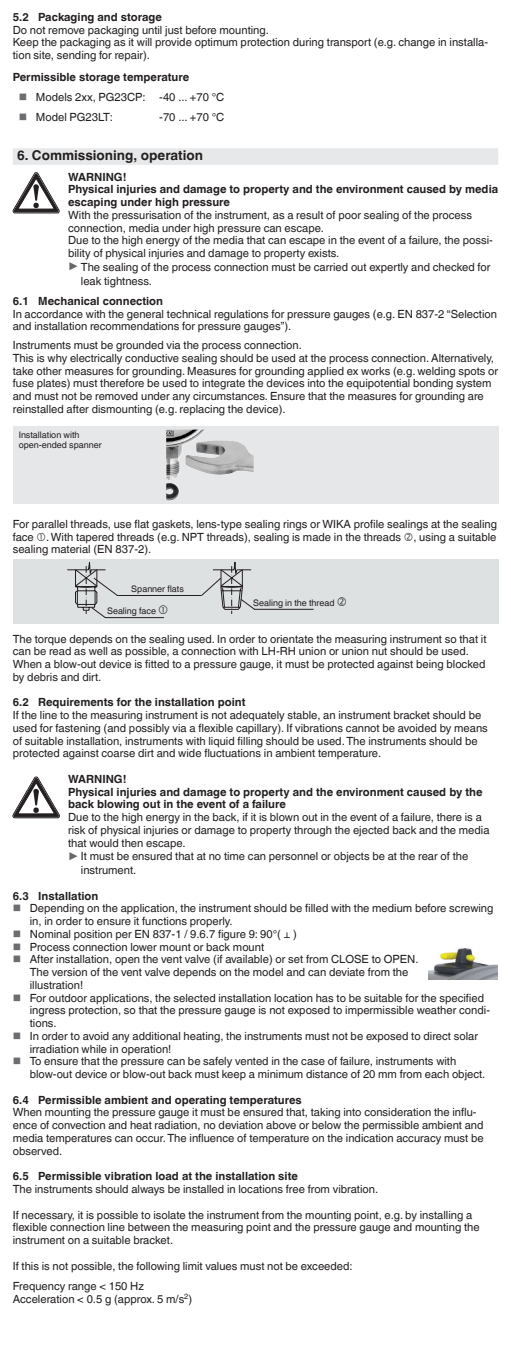
<style>
.page{position:relative;width:511px;height:1361px;background:#fff}
.page>*{position:absolute;margin:0;border:0;box-sizing:border-box;transform-origin:0 0}
.t1{font:700 13.5px "Helvetica World";color:#231f20}
.t2{font:11.25px/12.8px "Helvetica World";color:#231f20}
.t3{font:700 11.25px/12.8px "Helvetica World";color:#231f20}
.t4{font:9px/10.5px "Helvetica World";color:#231f20}
.s1{font-size:13.2px;color:#64686b}
</style>
<div class="page">
<div style="left:13px;top:148px;width:484px;height:17px;background:#e7e8e9"></div>
<svg style="left:13px;top:172px;width:46px;height:41px"></svg>
<div style="left:13px;top:426px;width:484px;height:77px;background:#e6e7e9"></div>
<img style="left:166px;top:430px;width:53px;height:50px">
<div style="left:13px;top:559px;width:484px;height:64px;background:#dee1e2"></div>
<svg style="left:13px;top:777px;width:46px;height:41px"></svg>
<img style="left:428px;top:948px;width:69px;height:31px">
<svg style="left:67px;top:561px;width:246px;height:57px"></svg>
<p class="t3" style="left:13px;top:11px;width:151px">5.2 Packaging and storage</p>
<p class="t2" style="left:13px;top:23px;width:476px">Do not remove packaging until just before mounting.<br>Keep the packaging as it will provide optimum protection during transport (e.g. change in installa&shy;tion site, sending for repair).</p>
<p class="t3" style="left:13px;top:71px;width:178px">Permissible storage temperature</p>
<p class="t2" style="left:36px;top:87px;width:190px;line-height:20.1px">Models 2xx, PG23CP: -40 ... +70 °C<br>Model PG23LT:</p>
<p class="t2" style="left:159px;top:111px;width:66px">-70 ... +70 °C</p>
<p class="t1" style="left:17px;top:148px;width:187px">6. Commissioning, operation</p>
<p class="t3" style="left:68px;top:170px;width:431px">WARNING!<br>Physical injuries and damage to property and the environment caused by media escaping under high pressure</p>
<p class="t2" style="left:68px;top:209px;width:426px">With the pressurisation of the instrument, as a result of poor sealing of the process connection, media under high pressure can escape.<br>Due to the high energy of the media that can escape in the event of a failure, the possi&shy;bility of physical injuries and damage to property exists.</p>
<p class="t2" style="left:81px;top:260px;width:411px;line-height:13.8px;text-indent:-13px"><span class="s1">▶</span> The sealing of the process connection must be carried out expertly and checked for leak tightness.</p>
<p class="t3" style="left:13px;top:295px;width:152px">6.1 Mechanical connection</p>
<p class="t2" style="left:13px;top:307px;width:485px">In accordance with the general technical regulations for pressure gauges (e.g. EN 837-2 “Selection and installation recommendations for pressure gauges”).</p>
<p class="t2" style="left:13px;top:339px;width:486px">Instruments must be grounded via the process connection.<br>This is why electrically conductive sealing should be used at the process connection. Alternatively, take other measures for grounding. Measures for grounding applied ex works (e.g. welding spots or fuse plates) must therefore be used to integrate the devices into the equipotential bonding system and must not be removed under any circumstances. Ensure that the measures for grounding are reinstalled after dismounting (e.g. replacing the device).</p>
<p class="t4" style="left:19px;top:429px;width:84px">Installation with open-ended spanner</p>
<p class="t2" style="left:13px;top:517px;width:485px;text-align:justify">For parallel threads, use flat gaskets, lens-type sealing rings or WIKA profile sealings at the sealing face . With tapered threads (e.g. NPT threads), sealing is made in the threads , using a suitable sealing material (EN 837-2).</p>
<p class="t4" style="left:131px;top:584px;width:54px">Spanner flats</p>
<p class="t4" style="left:107px;top:606px;width:50px">Sealing face</p>
<p class="t4" style="left:253px;top:597px;width:83px">Sealing in the thread</p>
<p class="t2" style="left:13px;top:632px;width:475px">The torque depends on the sealing used. In order to orientate the measuring instrument so that it can be read as well as possible, a connection with LH-RH union or union nut should be used.<br>When a blow-out device is fitted to a pressure gauge, it must be protected against being blocked by debris and dirt.</p>
<p class="t3" style="left:13px;top:696px;width:234px">6.2 Requirements for the installation point</p>
<p class="t2" style="left:13px;top:709px;width:476px">If the line to the measuring instrument is not adequately stable, an instrument bracket should be used for fastening (and possibly via a flexible capillary). If vibrations cannot be avoided by means of suitable installation, instruments with liquid filling should be used. The instruments should be protected against coarse dirt and wide fluctuations in ambient temperature.</p>
<p class="t3" style="left:68px;top:772px;width:415px">WARNING!<br>Physical injuries and damage to property and the environment caused by the back blowing out in the event of a failure</p>
<p class="t2" style="left:68px;top:811px;width:422px">Due to the high energy in the back, if it is blown out in the event of a failure, there is a risk of physical injuries or damage to property through the ejected back and the media that would then escape.</p>
<p class="t2" style="left:81px;top:849px;width:388px;line-height:13.8px;text-indent:-13px"><span class="s1">▶</span> It must be ensured that at no time can personnel or objects be at the rear of the instrument.</p>
<p class="t3" style="left:13px;top:889px;width:87px">6.3 Installation</p>
<p class="t2" style="left:30px;top:902px;width:464px">Depending on the application, the instrument should be filled with the medium before screwing in, in order to ensure it functions properly.<br>Nominal position per EN 837-1 / 9.6.7 figure 9: 90°( ⊥ )<br>Process connection lower mount or back mount<br>After installation, open the vent valve (if available) or set from CLOSE to OPEN.<br>The version of the vent valve depends on the model and can deviate from the<br>illustration!<br>For outdoor applications, the selected installation location has to be suitable for the specified ingress protection, so that the pressure gauge is not exposed to impermissible weather condi&shy;tions.<br>In order to avoid any additional heating, the instruments must not be exposed to direct solar irradiation while in operation!<br>To ensure that the pressure can be safely vented in the case of failure, instruments with blow-out device or blow-out back must keep a minimum distance of 20 mm from each object.</p>
<p class="t3" style="left:13px;top:1093px;width:290px">6.4 Permissible ambient and operating temperatures</p>
<p class="t2" style="left:13px;top:1106px;width:472px">When mounting the pressure gauge it must be ensured that, taking into consideration the influ&shy;ence of convection and heat radiation, no deviation above or below the permissible ambient and media temperatures can occur. The influence of temperature on the indication accuracy must be observed.</p>
<p class="t3" style="left:13px;top:1170px;width:286px">6.5 Permissible vibration load at the installation site</p>
<p class="t2" style="left:13px;top:1182px;width:366px">The instruments should always be installed in locations free from vibration.</p>
<p class="t2" style="left:13px;top:1208px;width:468px">If necessary, it is possible to isolate the instrument from the mounting point, e.g. by installing a flexible connection line between the measuring point and the pressure gauge and mounting the instrument on a suitable bracket.</p>
<p class="t2" style="left:13px;top:1255px;width:341px;line-height:20.2px">If this is not possible, the following limit values must not be exceeded:<br>Frequency range &lt; 150 Hz</p>
<p class="t2" style="left:13px;top:1292px;width:181px">Acceleration &lt; 0.5 g (approx. 5 m/s<sup>2</sup>)</p>
</div>
